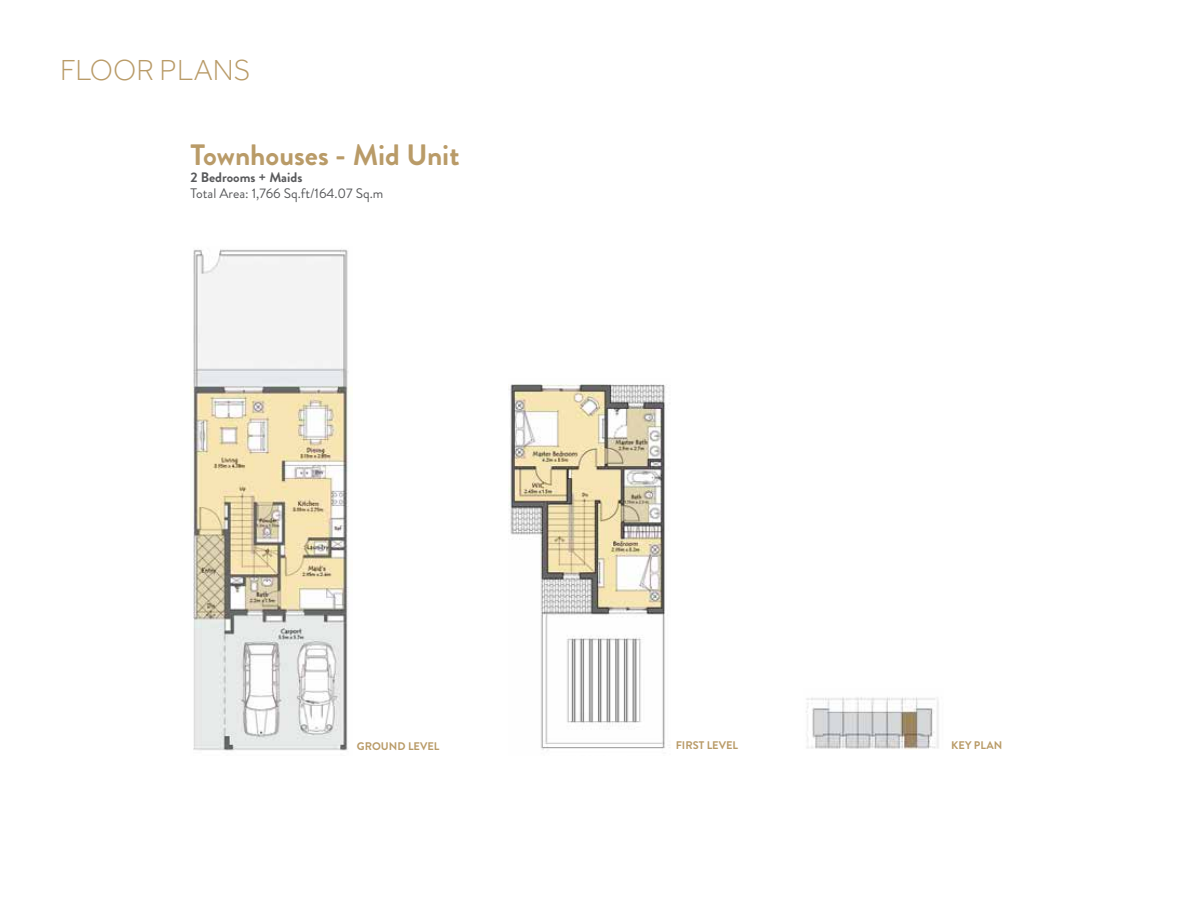
<style>
.page{position:relative;width:1200px;height:900px;background:#fff}
.page>*{position:absolute;margin:0;border:0;box-sizing:border-box;transform-origin:0 0}
.t1{font:300 30px "Effra";color:#b99b68}
.t2{font:700 29.4px "Brandon Grotesque";color:#b99b68}
.t3{font:13.8px "Brandon Grotesque";color:#58595b}
.t4{font:700 13.8px "Brandon Grotesque";color:#58595b}
.t5{font:700 11.1px "Brandon Grotesque";color:#b99b68}
</style>
<div class="page">
<img style="left:191px;top:249px;width:162px;height:502px">
<img style="left:508px;top:384px;width:162px;height:366px">
<img style="left:806px;top:697px;width:133px;height:53px">
<h1 class="t1" style="left:60px;top:54px;width:192px">FLOOR PLANS</h1>
<h2 class="t2" style="left:191px;top:134px;width:271px">Townhouses - Mid Unit</h2>
<p class="t4" style="left:191px;top:167px;width:113px">2 Bedrooms + Maids</p>
<p class="t3" style="left:191px;top:184px;width:194px">Total Area: 1,766 Sq.ft/164.07 Sq.m</p>
<p class="t5" style="left:357px;top:739px;width:84px">GROUND LEVEL</p>
<p class="t5" style="left:676px;top:737px;width:64px">FIRST LEVEL</p>
<p class="t5" style="left:951px;top:737px;width:52px">KEY PLAN</p>
</div>
